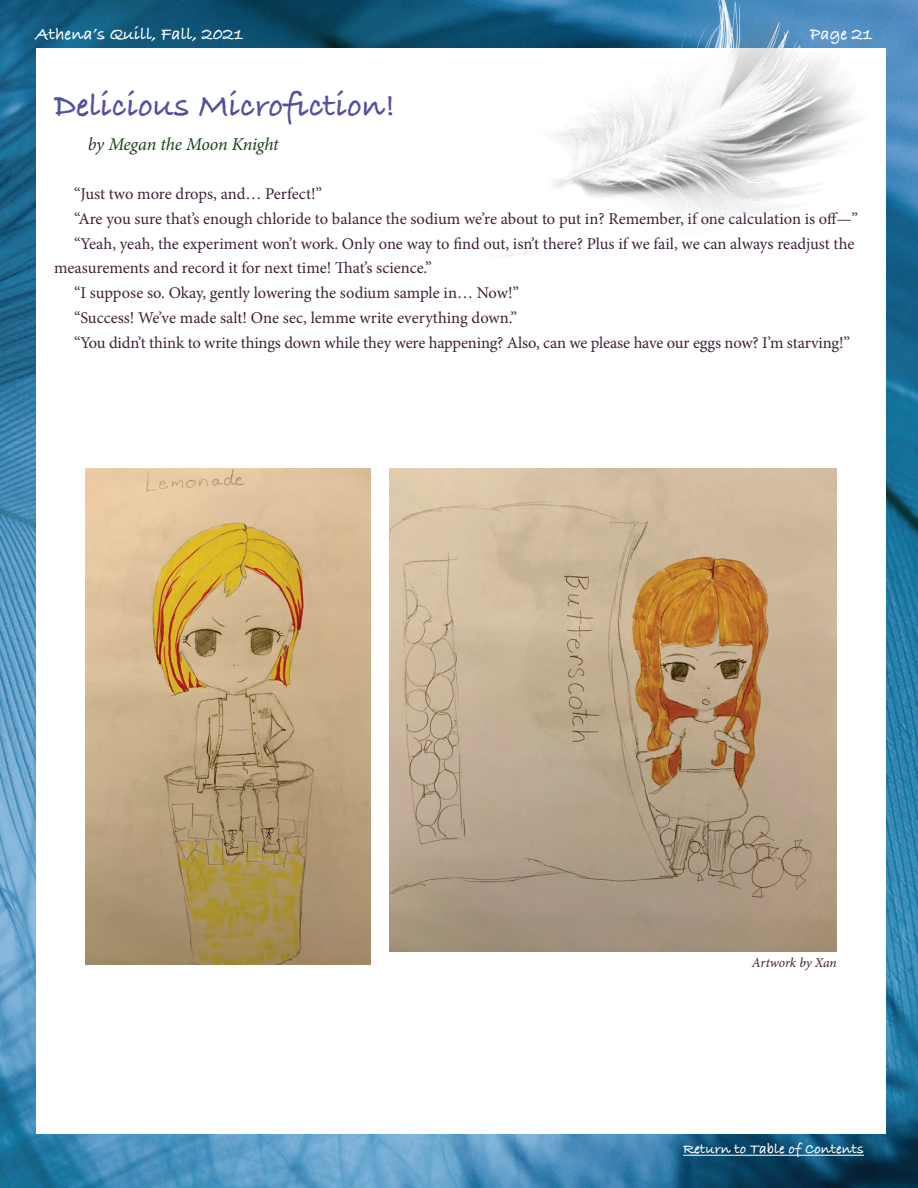
<style>
.page{position:relative;width:918px;height:1188px;background:#fff}
.page>*{position:absolute;margin:0;border:0;box-sizing:border-box;transform-origin:0 0}
.t1{font:700 34.5px "Bradley Hand ITCTT";color:#504fa1}
.t2{font:700 18px "Bradley Hand ITCTT";color:#fff}
.t3{font:italic 18px "Minion Pro";letter-spacing:-.01em;color:#1c401b}
.t4{font:16.5px "Minion Pro";letter-spacing:-.005em;color:#3f2238}
.t5{font:700 15px "Bradley Hand ITCTT";color:#fff}
.t6{font:italic 13.5px "Minion Pro";letter-spacing:-.01em;color:#3f2238}
</style>
<div class="page">
<img style="left:0;top:0;width:918px;height:1188px">
<hr style="left:683px;top:1155px;width:181px;height:1px;background:#fff">
<div style="left:36px;top:49px;width:850px;height:1085px;background:#fff"></div>
<img style="left:86px;top:469px;width:284px;height:496px">
<img style="left:389px;top:469px;width:448px;height:482px">
<img style="left:484px;top:0;width:385px;height:256px">
<p class="t2" style="left:36px;top:21px;width:209px">Athena’s Quill, Fall, 2021</p>
<p class="t2" style="left:810px;top:21px;width:64px">Page 21</p>
<h1 class="t1" style="left:54px;top:79px;width:343px">Delicious Microfiction!</h1>
<p class="t3" style="left:88px;top:132px;width:193px">by Megan the Moon Knight</p>
<p class="t4" style="left:74px;top:183px;width:249px">“Just two more drops, and… Perfect!”</p>
<p class="t4" style="left:74px;top:208px;width:786px">“Are you sure that’s enough chloride to balance the sodium we’re about to put in? Remember, if one calculation is off—”</p>
<p class="t4" style="left:74px;top:232px;width:782px">“Yeah, yeah, the experiment won’t work. Only one way to find out, isn’t there? Plus if we fail, we can always readjust the</p>
<p class="t4" style="left:54px;top:257px;width:379px">measurements and record it for next time! That’s science.”</p>
<p class="t4" style="left:74px;top:282px;width:446px">“I suppose so. Okay, gently lowering the sodium sample in… Now!”</p>
<p class="t4" style="left:74px;top:307px;width:444px">“Success! We’ve made salt! One sec, lemme write everything down.”</p>
<p class="t4" style="left:74px;top:331px;width:777px">“You didn’t think to write things down while they were happening? Also, can we please have our eggs now? I’m starving!”</p>
<p class="t6" style="left:752px;top:954px;width:86px">Artwork by Xan</p>
<p class="t5" style="left:683px;top:1137px;width:182px">Return to Table of Contents</p>
</div>
